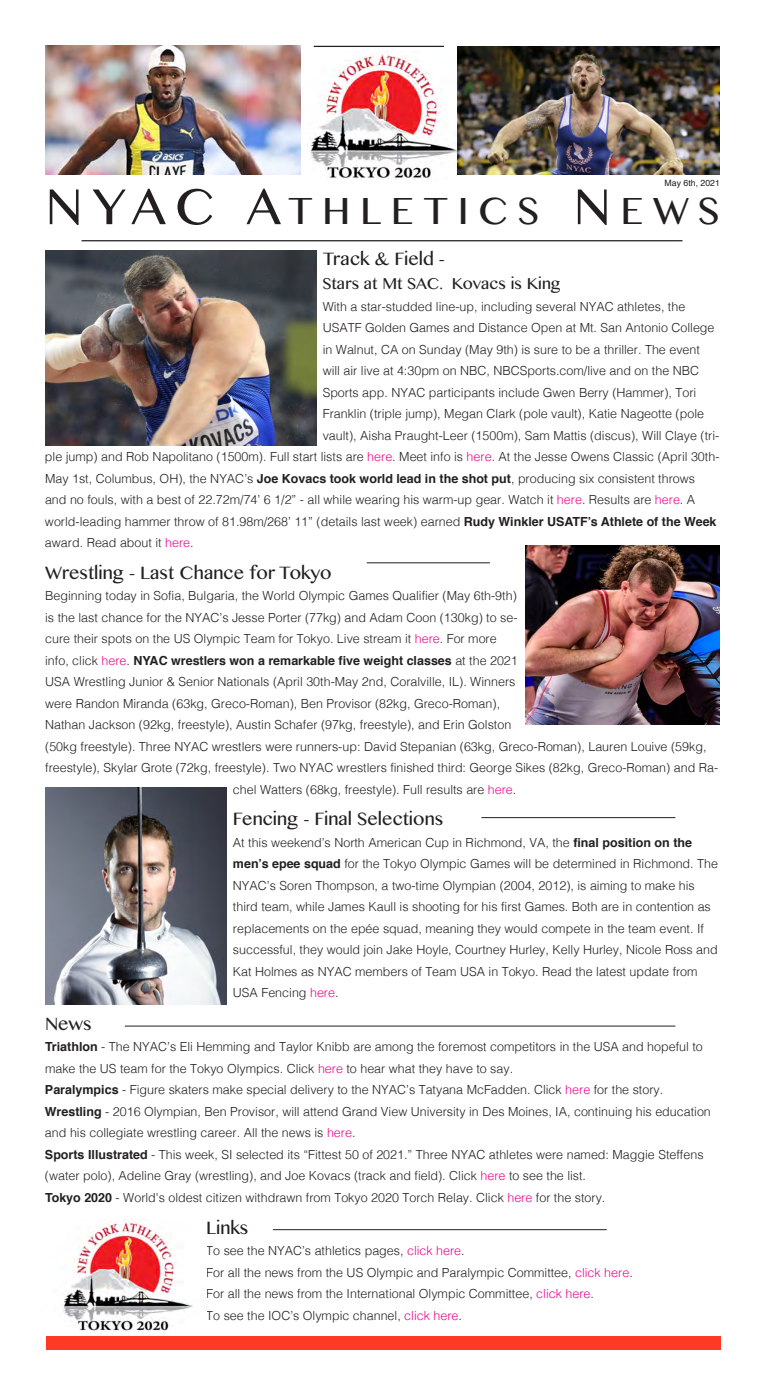
<style>
.page{position:relative;width:765px;height:1395px;background:#fff}
.page>*{position:absolute;margin:0;border:0;box-sizing:border-box;transform-origin:0 0}
.t1{font:45px "Khmer MN";letter-spacing:.215em;color:#231f20}
.t2{font:21.25px "Khmer MN";color:#231f20}
.t3{font:18.75px "Khmer MN";color:#231f20}
.t4{font:300 12.5px/21.5px "Helvetica";color:#231f20}
.t5{font:700 12.5px "Helvetica";color:#231f20}
.t6{font:8.75px "Helvetica";color:#231f20}
.s1{font-size:60px}
.s2{color:#ed028c}
.s3{font-weight:700}
.s4{font-weight:300}
.s5{font-weight:300;color:#ed028c}
</style>
<div class="page">
<img style="left:310px;top:54px;width:147px;height:125px">
<img style="left:457px;top:46px;width:263px;height:128px">
<img style="left:45px;top:45px;width:255px;height:129px">
<hr style="left:314px;top:46px;width:130px;height:1px;background:#231f20">
<hr style="left:82px;top:240px;width:601px;height:1px;background:#231f20">
<div style="left:46px;top:1336px;width:675px;height:14px;background:#ff3a24"></div>
<img style="left:62px;top:1220px;width:131px;height:113px">
<img style="left:45px;top:250px;width:271px;height:196px">
<img style="left:526px;top:546px;width:194px;height:178px">
<img style="left:46px;top:788px;width:181px;height:217px">
<hr style="left:367px;top:562px;width:123px;height:1px;background:#231f20">
<hr style="left:481px;top:817px;width:194px;height:1px;background:#231f20">
<hr style="left:273px;top:1229px;width:334px;height:1px;background:#231f20">
<hr style="left:125px;top:1026px;width:550px;height:1px;background:#231f20">
<p class="t6" style="left:665px;top:179px;width:57px">May 6th, 2021</p>
<p class="t1" style="left:45px;top:182px;width:676px"><span class="s1">NYAC A</span>THLETICS <span class="s1">N</span>EWS</p>
<p class="t2" style="left:323px;top:246px;width:123px">Track &amp; Field -</p>
<p class="t3" style="left:323px;top:272px;width:240px">Stars at Mt SAC. Kovacs is King</p>
<p class="t4" style="left:323px;top:297px;width:364px">With a star-studded line-up, including several NYAC athletes, the</p>
<p class="t4" style="left:323px;top:318px;width:393px">USATF Golden Games and Distance Open at Mt. San Antonio College</p>
<p class="t4" style="left:323px;top:340px;width:379px">in Walnut, CA on Sunday (May 9th) is sure to be a thriller. The event</p>
<p class="t4" style="left:323px;top:361px;width:378px">will air live at 4:30pm on NBC, NBCSports.com/live and on the NBC</p>
<p class="t4" style="left:323px;top:383px;width:375px">Sports app. NYAC participants include Gwen Berry (Hammer), Tori</p>
<p class="t4" style="left:323px;top:404px;width:383px">Franklin (triple jump), Megan Clark (pole vault), Katie Nageotte (pole</p>
<p class="t4" style="left:323px;top:426px;width:398px">vault), Aisha Praught-Leer (1500m), Sam Mattis (discus), Will Claye (tri-</p>
<p class="t4" style="left:45px;top:447px;width:676px">ple jump) and Rob Napolitano (1500m). Full start lists are <span class="s2">here</span>. Meet info is <span class="s2">here</span>. At the Jesse Owens Classic (April 30th-</p>
<p class="t4" style="left:45px;top:469px;width:652px">May 1st, Columbus, OH), the NYAC’s <span class="s3">Joe Kovacs took world lead in the shot put</span>, producing six consistent throws</p>
<p class="t4" style="left:45px;top:490px;width:652px">and no fouls, with a best of 22.72m/74’ 6 1/2” - all while wearing his warm-up gear. Watch it <span class="s2">here</span>. Results are <span class="s2">here</span>. A</p>
<p class="t4" style="left:45px;top:512px;width:673px">world-leading hammer throw of 81.98m/268’ 11” (details last week) earned <span class="s3">Rudy Winkler USATF’s Athlete of the Week</span></p>
<p class="t4" style="left:45px;top:533px;width:150px">award. Read about it <span class="s2">here</span>.</p>
<p class="t2" style="left:45px;top:559px;width:288px">Wrestling - Last Chance for Tokyo</p>
<p class="t4" style="left:45px;top:586px;width:473px">Beginning today in Sofia, Bulgaria, the World Olympic Games Qualifier (May 6th-9th)</p>
<p class="t4" style="left:45px;top:608px;width:474px">is the last chance for the NYAC’s Jesse Porter (77kg) and Adam Coon (130kg) to se-</p>
<p class="t4" style="left:45px;top:629px;width:453px">cure their spots on the US Olympic Team for Tokyo. Live stream it <span class="s2">here</span>. For more</p>
<p class="t5" style="left:45px;top:655px;width:474px"><span class="s4">info, click</span> <span class="s5">here</span><span class="s4">.</span> NYAC wrestlers won a remarkable five weight classes <span class="s4">at the 2021</span></p>
<p class="t4" style="left:45px;top:672px;width:472px">USA Wrestling Junior &amp; Senior Nationals (April 30th-May 2nd, Coralville, IL). Winners</p>
<p class="t4" style="left:45px;top:694px;width:456px">were Randon Miranda (63kg, Greco-Roman), Ben Provisor (82kg, Greco-Roman),</p>
<p class="t4" style="left:45px;top:715px;width:468px">Nathan Jackson (92kg, freestyle), Austin Schafer (97kg, freestyle), and Erin Golston</p>
<p class="t4" style="left:45px;top:737px;width:663px">(50kg freestyle). Three NYAC wrestlers were runners-up: David Stepanian (63kg, Greco-Roman), Lauren Louive (59kg,</p>
<p class="t4" style="left:45px;top:758px;width:675px">freestyle), Skylar Grote (72kg, freestyle). Two NYAC wrestlers finished third: George Sikes (82kg, Greco-Roman) and Ra-</p>
<p class="t4" style="left:233px;top:780px;width:285px">chel Watters (68kg, freestyle). Full results are <span class="s2">here</span>.</p>
<p class="t2" style="left:233px;top:805px;width:212px">Fencing - Final Selections</p>
<p class="t4" style="left:233px;top:833px;width:487px">At this weekend’s North American Cup in Richmond, VA, the <span class="s3">final position on the men’s epee squad</span> for the Tokyo Olympic Games will be determined in Richmond. The NYAC’s Soren Thompson, a two-time Olympian (2004, 2012), is aiming to make his third team, while James Kaull is shooting for his first Games. Both are in contention as replacements on the epée squad, meaning they would compete in the team event. If successful, they would join Jake Hoyle, Courtney Hurley, Kelly Hurley, Nicole Ross and Kat Holmes as NYAC members of Team USA in Tokyo. Read the latest update from USA Fencing <span class="s2">here</span>.</p>
<p class="t2" style="left:45px;top:1010px;width:48px">News</p>
<p class="t4" style="left:45px;top:1037px;width:659px"><span class="s3">Triathlon</span> - The NYAC’s Eli Hemming and Taylor Knibb are among the foremost competitors in the USA and hopeful to make the US team for the Tokyo Olympics. Click <span class="s2">here</span> to hear what they have to say.</p>
<p class="t4" style="left:45px;top:1080px;width:620px"><span class="s3">Paralympics</span> - Figure skaters make special delivery to the NYAC’s Tatyana McFadden. Click <span class="s2">here</span> for the story.</p>
<p class="t4" style="left:45px;top:1101px;width:667px"><span class="s3">Wrestling</span> - 2016 Olympian, Ben Provisor, will attend Grand View University in Des Moines, IA, continuing his education and his collegiate wrestling career. All the news is <span class="s2">here</span>.</p>
<p class="t4" style="left:45px;top:1144px;width:660px"><span class="s3">Sports Illustrated</span> - This week, SI selected its “Fittest 50 of 2021.” Three NYAC athletes were named: Maggie Steffens (water polo), Adeline Gray (wrestling), and Joe Kovacs (track and field). Click <span class="s2">here</span> to see the list.</p>
<p class="t4" style="left:45px;top:1187px;width:562px"><span class="s3">Tokyo 2020</span> - World's oldest citizen withdrawn from Tokyo 2020 Torch Relay. Click <span class="s2">here</span> for the story.</p>
<p class="t2" style="left:206px;top:1214px;width:44px">Links</p>
<p class="t4" style="left:206px;top:1241px;width:260px">To see the NYAC’s athletics pages, <span class="s2">click here</span>.</p>
<p class="t4" style="left:206px;top:1263px;width:428px">For all the news from the US Olympic and Paralympic Committee, <span class="s2">click here</span>.</p>
<p class="t4" style="left:206px;top:1284px;width:389px">For all the news from the International Olympic Committee, <span class="s2">click here</span>.</p>
<p class="t4" style="left:206px;top:1306px;width:257px">To see the IOC’s Olympic channel, <span class="s2">click here</span>.</p>
</div>
